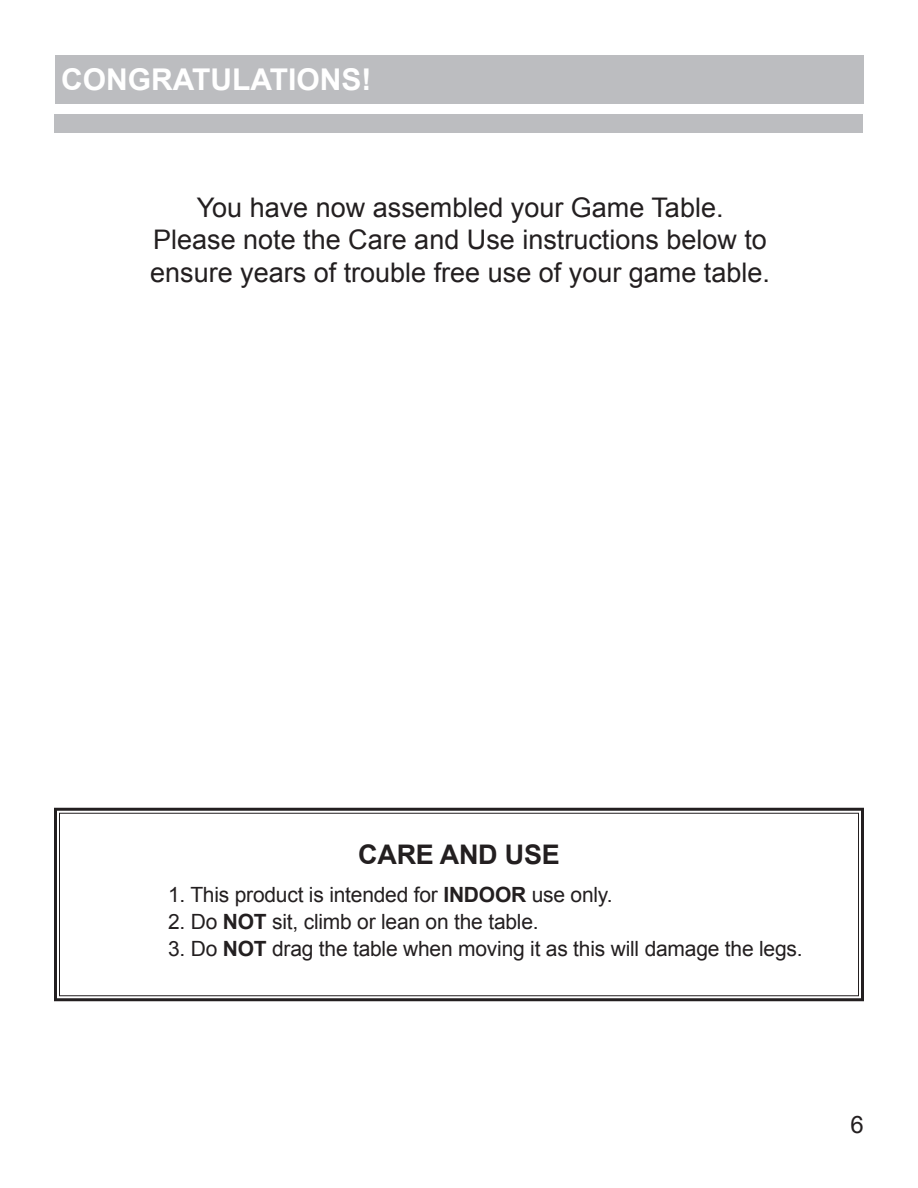
<style>
.page{position:relative;width:918px;height:1188px;background:#fff}
.page>*{position:absolute;margin:0;border:0;box-sizing:border-box;transform-origin:0 0}
.t1{font:700 30px "Arial";color:#fff}
.t2{font:27px/32.4px "Arial";color:#231f20;text-align:center}
.t3{font:700 27px "Arial";letter-spacing:-.01em;color:#231f20}
.t4{font:24px "Arial";color:#231f20}
.t5{font:21px "Arial";letter-spacing:-.01em;color:#231f20}
.s1{font-weight:700}
</style>
<div class="page">
<div style="left:55px;top:55px;width:809px;height:49px;background:#bcbdc0"></div>
<div style="left:54px;top:115px;width:809px;height:18px;background:#bcbdc0"></div>
<svg style="left:54px;top:807px;width:810px;height:195px"></svg>
<div style="left:59px;top:813px;width:800px;height:183px;border:1px solid #231f20"></div>
<h1 class="t1" style="left:61px;top:60px;width:312px">CONGRATULATIONS!</h1>
<p class="t2" style="left:150px;top:191px;width:621px">You have now assembled your Game Table.<br>Please note the Care and Use instructions below to ensure years of trouble free use of your game table.</p>
<p class="t3" style="left:358px;top:837px;width:203px">CARE AND USE</p>
<p class="t5" style="left:168px;top:881px;width:446px">1. This product is intended for <span class="s1">INDOOR</span> use only.</p>
<p class="t5" style="left:168px;top:908px;width:372px">2. Do <span class="s1">NOT</span> sit, climb or lean on the table.</p>
<p class="t5" style="left:168px;top:935px;width:636px">3. Do <span class="s1">NOT</span> drag the table when moving it as this will damage the legs.</p>
<p class="t4" style="left:851px;top:1108px;width:15px">6</p>
</div>
